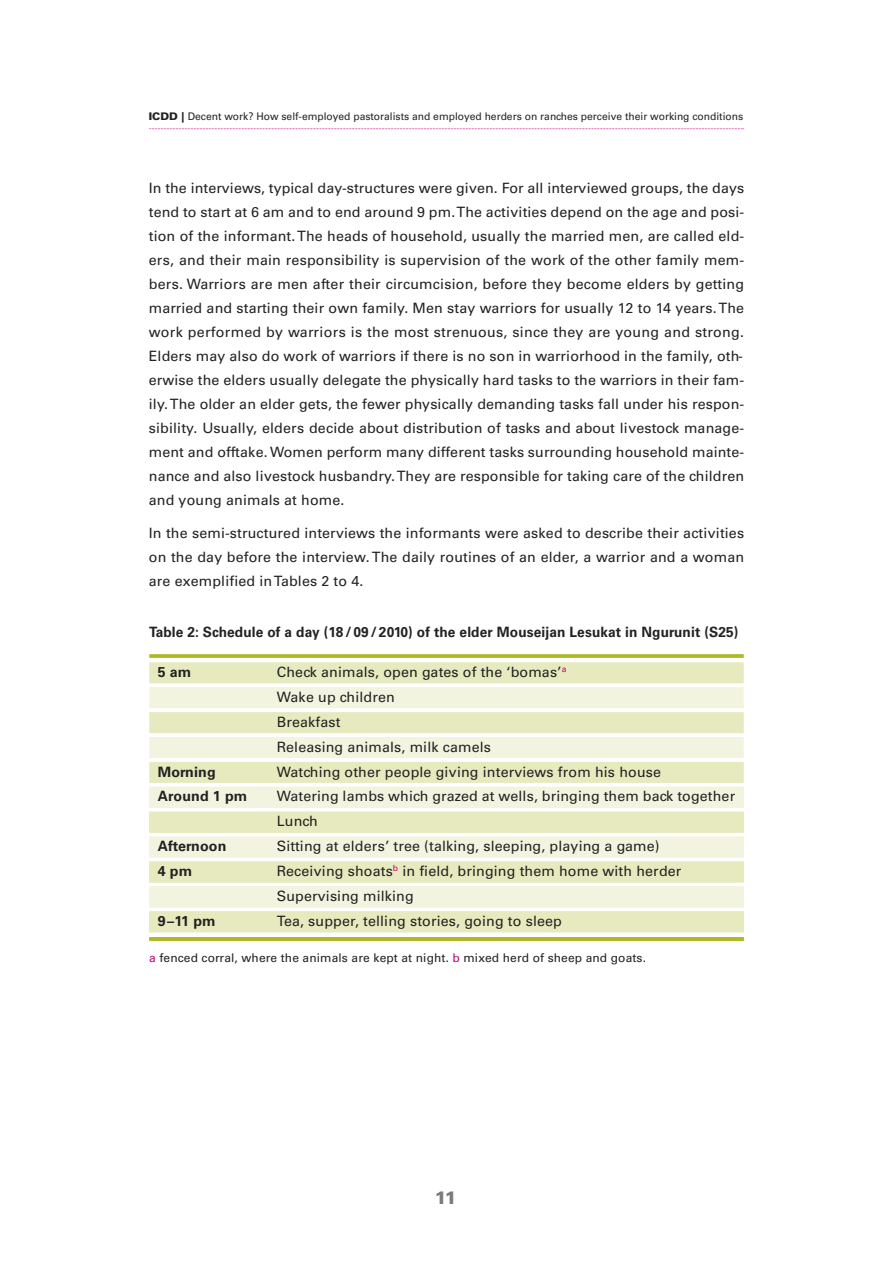
<style>
.page{position:relative;width:893px;height:1263px;background:#fff}
.page>*{position:absolute;margin:0;border:0;box-sizing:border-box;transform-origin:0 0}
.t1{font:900 18px "Univers LT";color:#7b7b7a}
.t2{font:14.25px/24px "Univers LT";letter-spacing:.01em;color:#222221}
.t3{font:700 14.25px "Univers LT";letter-spacing:.01em;color:#222221;scale:.96 1}
.t4{font:700 14.25px "Univers LT";letter-spacing:.01em;color:#222221}
.t5{font:12px "Univers LT";letter-spacing:.01em;color:#222221}
.t6{font:10.5px "Univers LT";color:#222221}
.s1{font-weight:900}
.s2{color:#c4007a}
</style>
<div class="page">
<svg style="left:149px;top:128px;width:595px;height:1px"></svg>
<svg style="left:149px;top:654px;width:595px;height:4px;background:#b4bc34"></svg>
<div style="left:149px;top:662px;width:595px;height:21px;background:#e7eabe"></div>
<div style="left:149px;top:687px;width:595px;height:21px;background:#f3f4df"></div>
<div style="left:149px;top:712px;width:595px;height:21px;background:#e7eabe"></div>
<div style="left:149px;top:737px;width:595px;height:21px;background:#f3f4df"></div>
<div style="left:149px;top:762px;width:595px;height:21px;background:#e7eabe"></div>
<div style="left:149px;top:787px;width:595px;height:21px;background:#f3f4df"></div>
<div style="left:149px;top:812px;width:595px;height:21px;background:#e7eabe"></div>
<div style="left:149px;top:837px;width:595px;height:21px;background:#f3f4df"></div>
<div style="left:149px;top:861px;width:595px;height:21px;background:#e7eabe"></div>
<div style="left:149px;top:886px;width:595px;height:21px;background:#f3f4df"></div>
<div style="left:149px;top:911px;width:595px;height:21px;background:#e7eabe"></div>
<hr style="left:149px;top:937px;width:595px;height:4px;background:#b0b827">
<p class="t6" style="left:149px;top:112px;width:596px"><span class="s1">ICDD |</span> Decent work? How self-employed pastoralists and employed herders on ranches perceive their working conditions</p>
<p class="t2" style="left:149px;top:178px;width:597px;text-align:justify">In the interviews, typical day-structures were given. For all interviewed groups, the days tend to start at 6 am and to end around 9 pm.The activities depend on the age and posi&shy;tion of the informant.The heads of household, usually the married men, are called eld&shy;ers, and their main responsibility is supervision of the work of the other family mem&shy;bers. Warriors are men after their circumcision, before they become elders by getting married and starting their own family. Men stay warriors for usually 12 to 14 years.The work performed by warriors is the most strenuous, since they are young and strong.<br>Elders may also do work of warriors if there is no son in warriorhood in the family, oth&shy;erwise the elders usually delegate the physically hard tasks to the warriors in their fam&shy;ily.The older an elder gets, the fewer physically demanding tasks fall under his respon&shy;sibility. Usually, elders decide about distribution of tasks and about livestock manage&shy;ment and offtake. Women perform many different tasks surrounding household mainte&shy;nance and also livestock husbandry.They are responsible for taking care of the children and young animals at home.</p>
<p class="t2" style="left:149px;top:522px;width:597px;text-align:justify">In the semi-structured interviews the informants were asked to describe their activities on the day before the interview.The daily routines of an elder, a warrior and a woman are exemplified inTables 2 to 4.</p>
<p class="t3" style="left:149px;top:627px;width:615px">Table 2: Schedule of a day (18 / 09 / 2010) of the elder Mouseijan Lesukat in Ngurunit (S25)</p>
<p class="t4" style="left:158px;top:667px;width:35px">5 am</p>
<p class="t2" style="left:277px;top:661px;width:291px;line-height:24.9px">Check animals, open gates of the ‘bomas’<sup>a<br></sup>Wake up children<br>Breakfast<br>Releasing animals, milk camels</p>
<p class="t4" style="left:158px;top:766px;width:60px">Morning</p>
<p class="t2" style="left:277px;top:761px;width:386px">Watching other people giving interviews from his house</p>
<p class="t4" style="left:158px;top:791px;width:91px">Around 1 pm</p>
<p class="t2" style="left:277px;top:785px;width:460px;line-height:24.9px">Watering lambs which grazed at wells, bringing them back together<br>Lunch</p>
<p class="t4" style="left:158px;top:841px;width:70px">Afternoon</p>
<p class="t2" style="left:277px;top:835px;width:384px">Sitting at elders’ tree (talking, sleeping, playing a game)</p>
<p class="t4" style="left:158px;top:866px;width:36px">4 pm</p>
<p class="t2" style="left:277px;top:860px;width:406px;line-height:24.9px">Receiving shoats<sup>b</sup> in field, bringing them home with herder<br>Supervising milking</p>
<p class="t4" style="left:158px;top:916px;width:59px">9–11 pm</p>
<p class="t2" style="left:277px;top:910px;width:287px">Tea, supper, telling stories, going to sleep</p>
<p class="t5" style="left:149px;top:953px;width:498px"><span class="s2">a</span> fenced corral, where the animals are kept at night. <span class="s2">b</span> mixed herd of sheep and goats.</p>
<p class="t1" style="left:435px;top:1191px;width:23px">11</p>
</div>
